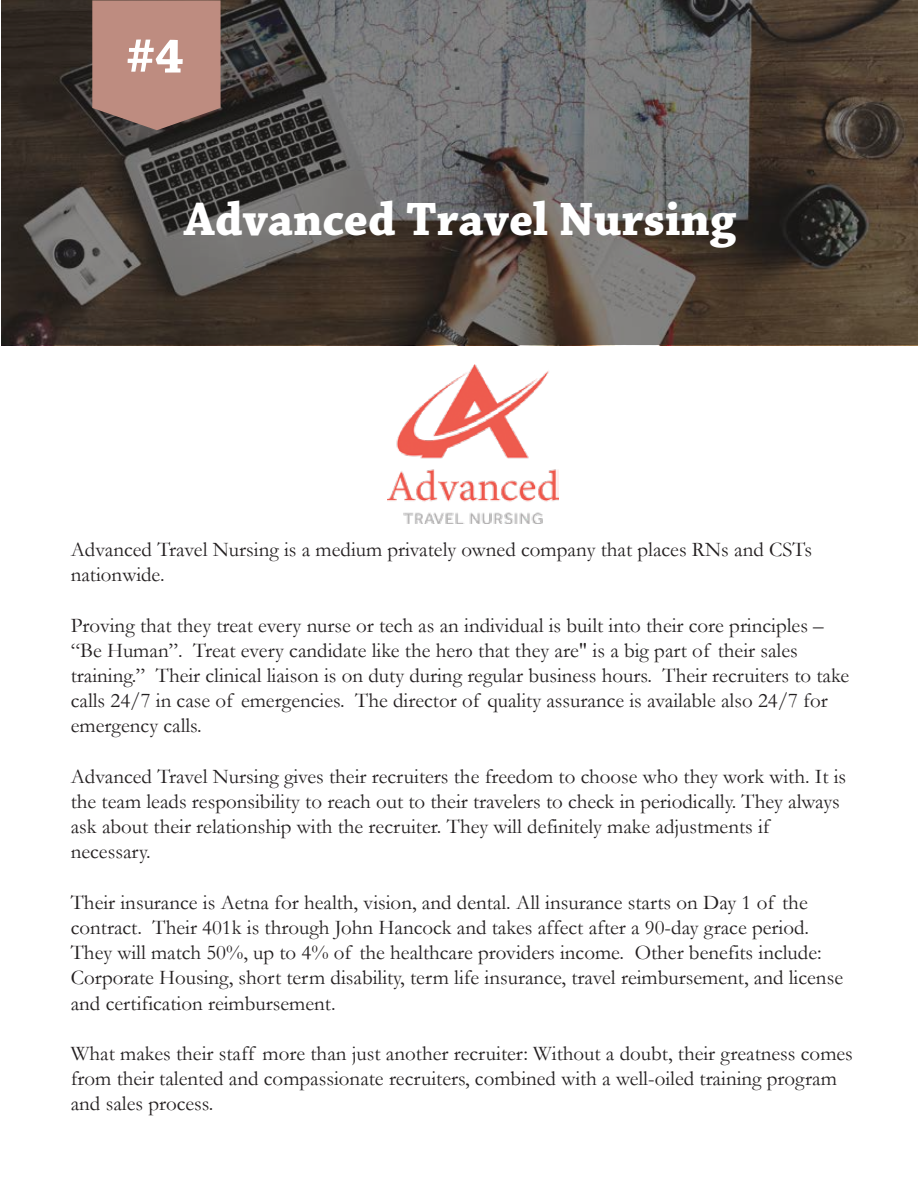
<style>
.page{position:relative;width:918px;height:1188px;background:#fff}
.page>*{position:absolute;margin:0;border:0;box-sizing:border-box;transform-origin:0 0}
.t1{font:700 51px "Chaparral Pro";color:#fff}
.t2{font:700 49.2px "Chaparral Pro";color:#fff}
.t3{font:21px/25.2px "Garamond";color:#231f20}
</style>
<div class="page">
<svg style="left:1px;top:0;width:917px;height:345px;background:#554f4a"></svg>
<svg style="left:92px;top:0;width:129px;height:130px;background:#b08378"></svg>
<img style="left:388px;top:365px;width:170px;height:158px">
<h1 class="t1" style="left:126px;top:26px;width:59px">#4</h1>
<h2 class="t2" style="left:184px;top:191px;width:553px">Advanced Travel Nursing</h2>
<p class="t3" style="left:71px;top:536px;width:743px">Advanced Travel Nursing is a medium privately owned company that places RNs and CSTs nationwide.</p>
<p class="t3" style="left:71px;top:612px;width:780px">Proving that they treat every nurse or tech as an individual is built into their core principles – “Be Human”. Treat every candidate like the hero that they are" is a big part of their sales training.” Their clinical liaison is on duty during regular business hours. Their recruiters to take calls 24/7 in case of emergencies. The director of quality assurance is available also 24/7 for emergency calls.</p>
<p class="t3" style="left:71px;top:763px;width:777px">Advanced Travel Nursing gives their recruiters the freedom to choose who they work with. It is the team leads responsibility to reach out to their travelers to check in periodically. They always ask about their relationship with the recruiter. They will definitely make adjustments if necessary.</p>
<p class="t3" style="left:71px;top:889px;width:774px">Their insurance is Aetna for health, vision, and dental. All insurance starts on Day 1 of the contract. Their 401k is through John Hancock and takes affect after a 90-day grace period.<br>They will match 50%, up to 4% of the healthcare providers income. Other benefits include:<br>Corporate Housing, short term disability, term life insurance, travel reimbursement, and license and certification reimbursement.</p>
<p class="t3" style="left:71px;top:1040px;width:784px">What makes their staff more than just another recruiter: Without a doubt, their greatness comes from their talented and compassionate recruiters, combined with a well-oiled training program and sales process.</p>
</div>
